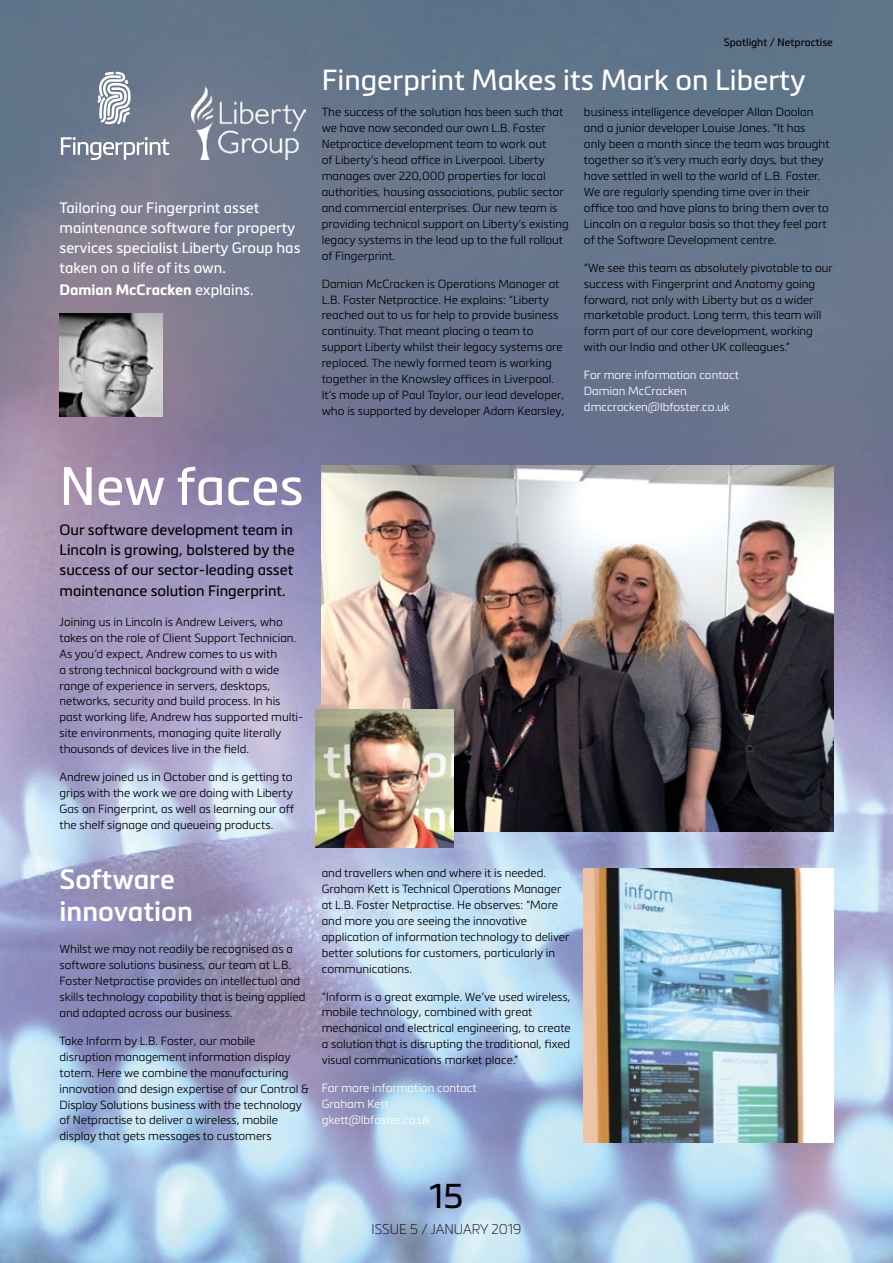
<style>
.page{position:relative;width:893px;height:1263px;background:#fff}
.page>*{position:absolute;margin:0;border:0;box-sizing:border-box;transform-origin:0 0}
.t1{font:53.1px "Metronic Pro";color:#fff}
.t2{font:33.9px "Metronic Pro";color:#000}
.t3{font:28.65px "Metronic Pro";color:#fff}
.t4{font:600 27.6px/31.8px "Metronic Pro";color:#fff}
.t5{font:14.85px/20.4px "Metronic Pro";color:#fff}
.t6{font:14.85px/20.1px "Metronic Pro";color:#000;text-align:justify}
.t7{font:13.8px "Metronic Pro Air";color:#000}
.t8{font:300 11.7px/15.9px "Metronic Pro";color:#000}
.t9{font:300 11.7px/15.9px "Metronic Pro";color:#fff}
.t10{font:10.65px "Metronic Pro";color:#000}
.s1{font-weight:700}
</style>
<div class="page">
<img style="left:0;top:0;width:893px;height:1263px">
<img style="left:192px;top:86px;width:114px;height:74px">
<svg style="left:97px;top:72px;width:34px;height:53px"></svg>
<svg style="left:61px;top:137px;width:108px;height:23px"></svg>
<img style="left:60px;top:313px;width:102px;height:103px">
<img style="left:322px;top:465px;width:511px;height:367px">
<img style="left:584px;top:868px;width:249px;height:274px">
<img style="left:315px;top:710px;width:138px;height:138px">
<p class="t5" style="left:60px;top:197px;width:242px">Tailoring our Fingerprint asset maintenance software for property services specialist Liberty Group has taken on a life of its own.<br><span class="s1">Damian McCracken</span> explains.</p>
<p class="t10" style="left:724px;top:35px;width:111px">Spotlight / Netpractise</p>
<h3 class="t3" style="left:322px;top:59px;width:485px">Fingerprint Makes its Mark on Liberty</h3>
<p class="t8" style="left:322px;top:104px;width:249px">The success of the solution has been such that we have now seconded our own L.B. Foster Netpractice development team to work out<br>of Liberty’s head office in Liverpool. Liberty manages over 220,000 properties for local authorities, housing associations, public sector and commercial enterprises. Our new team is providing technical support on Liberty’s existing legacy systems in the lead up to the full rollout of Fingerprint.</p>
<p class="t8" style="left:322px;top:275px;width:244px">Damian McCracken is Operations Manager at L.B. Foster Netpractice. He explains: “Liberty reached out to us for help to provide business continuity. That meant placing a team to support Liberty whilst their legacy systems are replaced. The newly formed team is working together in the Knowsley offices in Liverpool.<br>It’s made up of Paul Taylor, our lead developer, who is supported by developer Adam Kearsley,</p>
<p class="t8" style="left:584px;top:104px;width:247px">business intelligence developer Allan Doolan and a junior developer Louise Jones. “It has only been a month since the team was brought together so it’s very much early days, but they have settled in well to the world of L.B. Foster.<br>We are regularly spending time over in their office too and have plans to bring them over to Lincoln on a regular basis so that they feel part of the Software Development centre.</p>
<p class="t8" style="left:584px;top:259px;width:250px">“We see this team as absolutely pivotable to our success with Fingerprint and Anatomy going forward, not only with Liberty but as a wider marketable product. Long term, this team will form part of our core development, working with our India and other UK colleagues.”</p>
<p class="t9" style="left:584px;top:367px;width:157px">For more information contact<br>Damian McCracken dmccracken@lbfoster.co.uk</p>
<h1 class="t1" style="left:60px;top:448px;width:246px">New faces</h1>
<p class="t6" style="left:60px;top:519px;width:237px">Our software development team in Lincoln is growing, bolstered by the success of our sector-leading asset maintenance solution Fingerprint.</p>
<p class="t8" style="left:60px;top:613px;width:245px">Joining us in Lincoln is Andrew Leivers, who takes on the role of Client Support Technician.<br>As you’d expect, Andrew comes to us with<br>a strong technical background with a wide range of experience in servers, desktops, networks, security and build process. In his past working life, Andrew has supported multi&shy;site environments, managing quite literally thousands of devices live in the field.</p>
<p class="t8" style="left:60px;top:768px;width:236px">Andrew joined us in October and is getting to grips with the work we are doing with Liberty Gas on Fingerprint, as well as learning our off the shelf signage and queueing products.</p>
<h3 class="t4" style="left:60px;top:863px;width:135px">Software innovation</h3>
<p class="t8" style="left:60px;top:941px;width:247px">Whilst we may not readily be recognised as a software solutions business, our team at L.B.<br>Foster Netpractise provides an intellectual and skills technology capability that is being applied and adapted across our business.</p>
<p class="t8" style="left:60px;top:1032px;width:251px">Take Inform by L.B. Foster, our mobile disruption management information display totem. Here we combine the manufacturing innovation and design expertise of our Control &amp; Display Solutions business with the technology of Netpractise to deliver a wireless, mobile display that gets messages to customers</p>
<p class="t8" style="left:322px;top:864px;width:249px">and travellers when and where it is needed.<br>Graham Kett is Technical Operations Manager at L.B. Foster Netpractise. He observes: “More and more you are seeing the innovative application of information technology to deliver better solutions for customers, particularly in communications.</p>
<p class="t8" style="left:322px;top:988px;width:250px">“Inform is a great example. We’ve used wireless, mobile technology, combined with great mechanical and electrical engineering, to create a solution that is disrupting the traditional, fixed visual communications market place.”</p>
<p class="t9" style="left:322px;top:1079px;width:157px">For more information contact<br>Graham Kett gkett@lbfoster.co.uk</p>
<h2 class="t2" style="left:430px;top:1172px;width:35px">15</h2>
<p class="t7" style="left:372px;top:1219px;width:151px">ISSUE 5 / JANUARY 2019</p>
</div>
